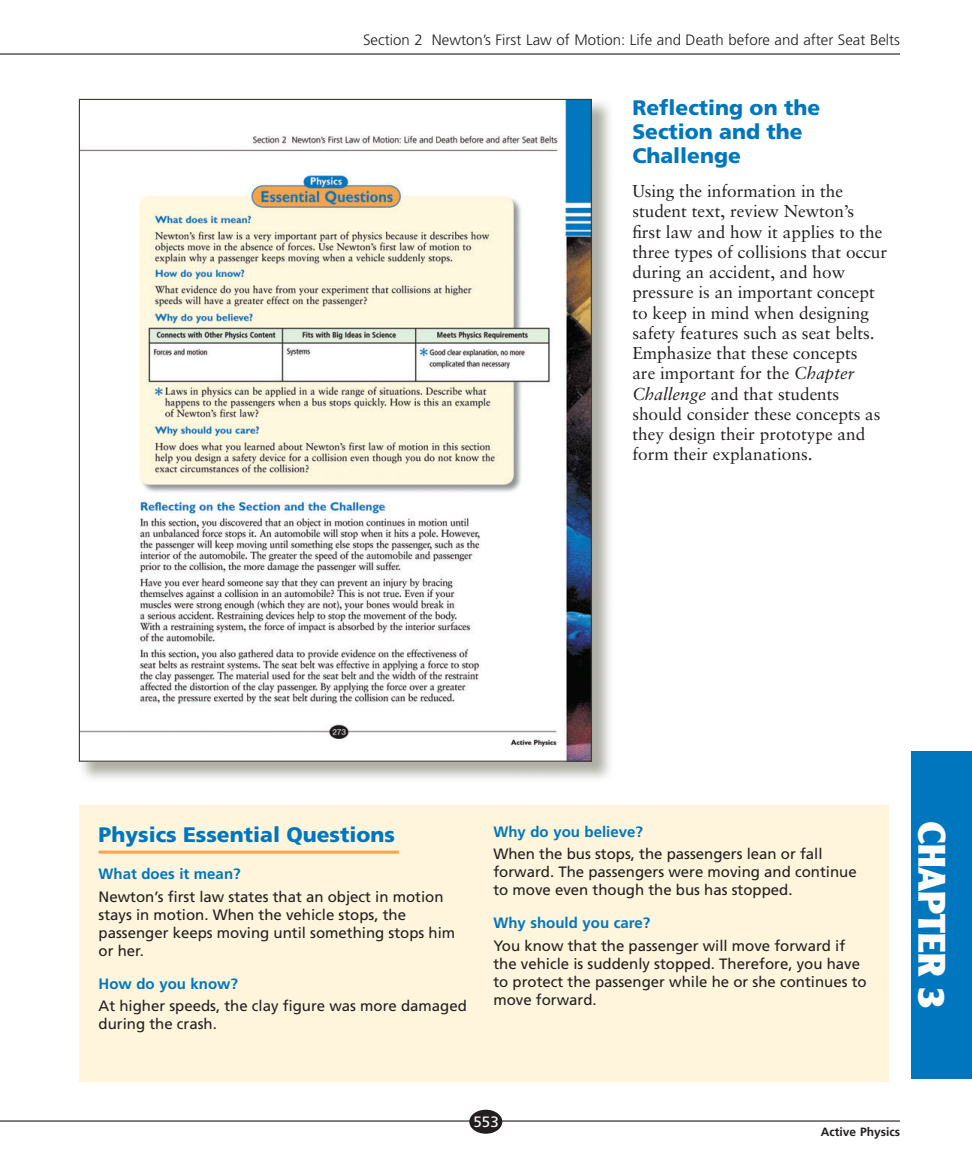
<style>
.page{position:relative;width:972px;height:1175px;background:#fff}
.page>*{position:absolute;margin:0;border:0;box-sizing:border-box;transform-origin:0 0}
.t1{font:900 37.5px "Clearface Gothic LH";color:#fff}
.t2{font:900 21px/24px "Frutiger";color:#0076be}
.t3{font:17.25px/20.2px "Sabon";color:#231f20}
.t4{font:15px/18px "Frutiger";color:#231f20}
.t5{font:300 15px "Frutiger";color:#231f20}
.t6{font:700 15px "Frutiger";color:#0076be}
.t7{font:15px "Frutiger";color:#fff}
.t8{font:700 12px "Frutiger";color:#231f20}
.s1{font-style:italic}
</style>
<div class="page">
<hr style="left:0;top:1120px;width:900px;height:1px;background:#000">
<hr style="left:0;top:54px;width:900px;height:1px;background:#000">
<div style="left:469px;top:1109px;width:33px;height:24px;background:#231f20;border-radius:50%"></div>
<div style="left:911px;top:751px;width:61px;height:327px;background:#0076be"></div>
<img style="left:79px;top:102px;width:531px;height:677px">
<img style="left:81px;top:101px;width:509px;height:658px">
<div style="left:79px;top:805px;width:810px;height:276px;background:#fef5dc"></div>
<hr style="left:99px;top:850px;width:300px;height:3px;background:#f9a64a">
<p class="t5" style="left:363px;top:34px;width:538px">Section 2 Newton’s First Law of Motion: Life and Death before and after Seat Belts</p>
<h2 class="t2" style="left:632px;top:97px;width:189px">Reflecting on the<br>Section and the<br>Challenge</h2>
<p class="t3" style="left:632px;top:182px;width:256px">Using the information in the student text, review Newton’s first law and how it applies to the three types of collisions that occur during an accident, and how pressure is an important concept to keep in mind when designing safety features such as seat belts.<br>Emphasize that these concepts<br>are important for the <span class="s1">Chapter<br>Challenge</span> and that students should consider these concepts as they design their prototype and form their explanations.</p>
<h2 class="t2" style="left:99px;top:824px;width:298px">Physics Essential Questions</h2>
<p class="t6" style="left:99px;top:868px;width:144px">What does it mean?</p>
<p class="t4" style="left:99px;top:888px;width:358px">Newton’s first law states that an object in motion stays in motion. When the vehicle stops, the passenger keeps moving until something stops him or her.</p>
<p class="t6" style="left:99px;top:977px;width:141px">How do you know?</p>
<p class="t4" style="left:99px;top:998px;width:370px">At higher speeds, the clay figure was more damaged during the crash.</p>
<p class="t6" style="left:493px;top:825px;width:151px">Why do you believe?</p>
<p class="t4" style="left:493px;top:846px;width:365px">When the bus stops, the passengers lean or fall forward. The passengers were moving and continue to move even though the bus has stopped.</p>
<p class="t6" style="left:493px;top:917px;width:158px">Why should you care?</p>
<p class="t4" style="left:493px;top:938px;width:375px">You know that the passenger will move forward if the vehicle is suddenly stopped. Therefore, you have to protect the passenger while he or she continues to move forward.</p>
<h1 class="t1" style="left:945px;top:820px;width:190px;rotate:90deg">CHAPTER 3</h1>
<p class="t7" style="left:474px;top:1115px;width:27px">553</p>
<p class="t8" style="left:821px;top:1127px;width:81px">Active Physics</p>
</div>
